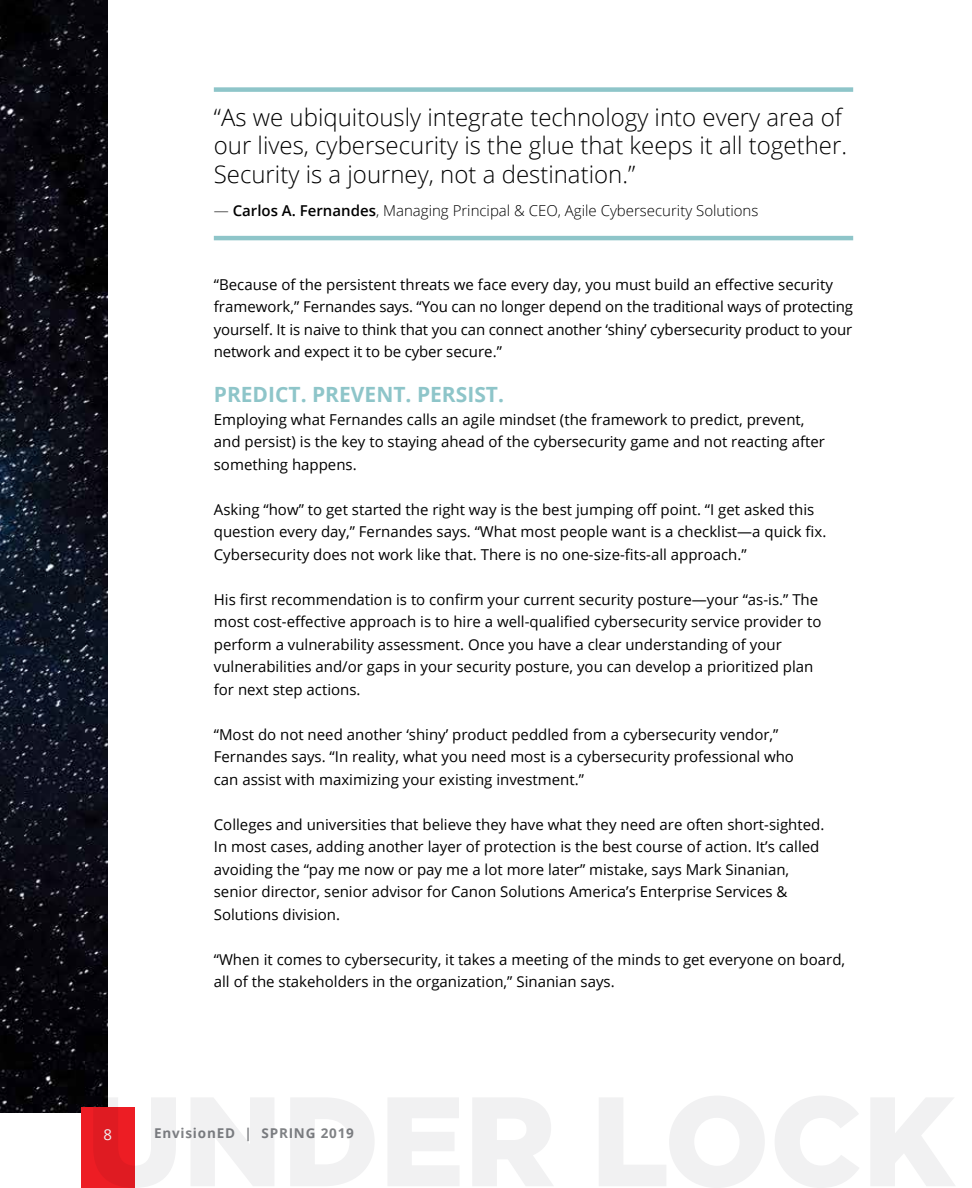
<style>
.page{position:relative;width:972px;height:1188px;background:#fff}
.page>*{position:absolute;margin:0;border:0;box-sizing:border-box;transform-origin:0 0}
.t1{font:300 24px/28.8px "Open Sans";color:#000}
.t2{font:700 21px "Open Sans";color:#8ec5c9}
.t3{font:15px/22.5px "Open Sans";color:#000}
.t4{font:300 15px "Open Sans";color:#000}
.t5{font:15px "Open Sans";color:#fff}
.t6{font:700 13.5px "Open Sans";letter-spacing:.06em;color:#808285}
.s1{font-weight:600}
</style>
<div class="page">
<img style="left:0;top:0;width:108px;height:1112px">
<div style="left:81px;top:1107px;width:54px;height:81px;background:#ed1d24"></div>
<div style="left:214px;top:87px;width:639px;height:5px;background:#8ec5c9"></div>
<hr style="left:214px;top:236px;width:639px;height:4px;background:#8ec5c9">
<h1 class="t1" style="left:214px;top:102px;width:635px">“As we ubiquitously integrate technology into every area of our lives, cybersecurity is the glue that keeps it all together.<br>Security is a journey, not a destination.”</h1>
<p class="t4" style="left:214px;top:200px;width:546px">— <span class="s1">Carlos A. Fernandes</span>, Managing Principal &amp; CEO, Agile Cybersecurity Solutions</p>
<p class="t3" style="left:214px;top:273px;width:641px">“Because of the persistent threats we face every day, you must build an effective security framework,” Fernandes says. “You can no longer depend on the traditional ways of protecting yourself. It is naive to think that you can connect another ‘shiny’ cybersecurity product to your network and expect it to be cyber secure.”</p>
<h2 class="t2" style="left:214px;top:380px;width:292px">PREDICT. PREVENT. PERSIST.</h2>
<p class="t3" style="left:214px;top:408px;width:613px">Employing what Fernandes calls an agile mindset (the framework to predict, prevent, and persist) is the key to staying ahead of the cybersecurity game and not reacting after something happens.</p>
<p class="t3" style="left:214px;top:498px;width:614px">Asking “how” to get started the right way is the best jumping off point. “I get asked this question every day,” Fernandes says. “What most people want is a checklist—a quick fix.<br>Cybersecurity does not work like that. There is no one-size-fits-all approach.”</p>
<p class="t3" style="left:214px;top:588px;width:609px">His first recommendation is to confirm your current security posture—your “as-is.” The most cost-effective approach is to hire a well-qualified cybersecurity service provider to perform a vulnerability assessment. Once you have a clear understanding of your vulnerabilities and/or gaps in your security posture, you can develop a prioritized plan for next step actions.</p>
<p class="t3" style="left:214px;top:723px;width:582px">“Most do not need another ‘shiny’ product peddled from a cybersecurity vendor,”<br>Fernandes says. “In reality, what you need most is a cybersecurity professional who can assist with maximizing your existing investment.”</p>
<p class="t3" style="left:214px;top:813px;width:612px">Colleges and universities that believe they have what they need are often short-sighted.<br>In most cases, adding another layer of protection is the best course of action. It’s called avoiding the “pay me now or pay me a lot more later” mistake, says Mark Sinanian, senior director, senior advisor for Canon Solutions America’s Enterprise Services &amp; Solutions division.</p>
<p class="t3" style="left:214px;top:948px;width:633px">“When it comes to cybersecurity, it takes a meeting of the minds to get everyone on board, all of the stakeholders in the organization,” Sinanian says.</p>
<p class="t5" style="left:103px;top:1124px;width:10px">8</p>
<p class="t6" style="left:154px;top:1124px;width:201px">EnvisionED | SPRING 2019</p>
</div>
